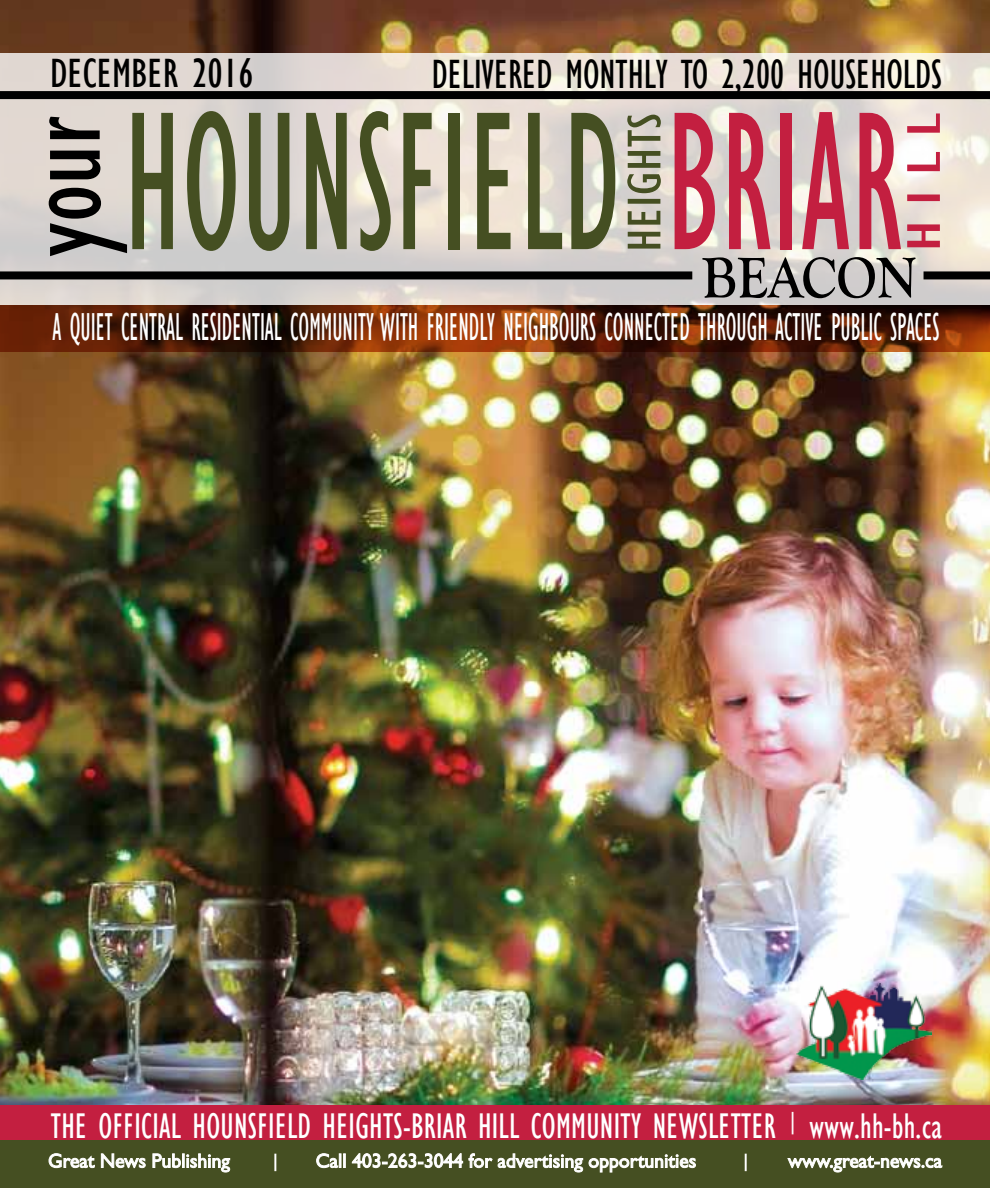
<style>
.page{position:relative;width:990px;height:1188px;background:#fff}
.page>*{position:absolute;margin:0;border:0;box-sizing:border-box;transform-origin:0 0}
.t1{font:condensed 204px "Gill Sans";letter-spacing:.01em;color:#454f22;scale:.67 1}
.t2{font:condensed 112px "Gill Sans";color:#000}
.t3{font:condensed 42px "Gill Sans";color:#000;scale:.92 1}
.t4{font:condensed 42px "Gill Sans";color:#000}
.t5{font:condensed 40px "Gill Sans";color:#fff;scale:.63 1}
.t6{font:condensed 36.6px "Gill Sans";letter-spacing:.01em;color:#fff;scale:.89 1}
.s1{color:#c31f40}
</style>
<div class="page">
<img style="left:0;top:0;width:990px;height:1140px">
<svg style="left:0;top:53px;width:990px;height:252px"></svg>
<div style="left:0;top:91px;width:990px;height:8px;background:#000"></div>
<div style="left:0;top:271px;width:692px;height:8px;background:#000"></div>
<svg style="left:702px;top:257px;width:214px;height:41px"></svg>
<div style="left:924px;top:271px;width:66px;height:8px;background:#000"></div>
<svg style="left:0;top:305px;width:990px;height:46px"></svg>
<svg style="left:627px;top:115px;width:34px;height:134px"></svg>
<svg style="left:907px;top:113px;width:33px;height:134px"></svg>
<div style="left:1px;top:1106px;width:989px;height:34px;background:#c31f40"></div>
<img style="left:797px;top:984px;width:134px;height:96px">
<div style="left:0;top:1140px;width:990px;height:48px;background:#454f22"></div>
<svg style="left:49px;top:1153px;width:893px;height:19px"></svg>
<p class="t4" style="left:50px;top:48px;width:205px">DECEMBER 2016</p>
<p class="t3" style="left:432px;top:49px;width:556px">DELIVERED MONTHLY TO 2,200 HOUSEHOLDS</p>
<h1 class="t1" style="left:124px;top:62px;width:1162px">HOUNSFIELD <span class="s1">BRIAR</span></h1>
<h2 class="t2" style="left:-3px;top:257px;width:142px;rotate:-90deg">YOUR</h2>
<p class="t5" style="left:52px;top:303px;width:124px">A QUIET CENTRAL</p>
<p class="t5" style="left:191px;top:303px;width:14px">RESIDENTIAL</p>
<p class="t5" style="left:290px;top:303px;width:16px">COMMUNITY</p>
<p class="t5" style="left:380px;top:303px;width:102px">WITH FRIENDLY</p>
<p class="t5" style="left:504px;top:303px;width:72px">NEIGHBOURS</p>
<p class="t5" style="left:605px;top:303px;width:16px">CONNECTED</p>
<p class="t5" style="left:698px;top:303px;width:344px">THROUGH ACTIVE PUBLIC SPACES</p>
<p class="t6" style="left:51px;top:1105px;width:105px">THE OFFICIAL</p>
<p class="t6" style="left:193px;top:1105px;width:408px">HOUNSFIELD HEIGHTS-BRIAR HILL COMMUNITY</p>
<p class="t6" style="left:653px;top:1105px;width:65px">NEWSLETTER</p>
<p class="t6" style="left:787px;top:1105px;width:176px"><sup>|</sup> WWW.HH-BH.CA</p>
</div>
